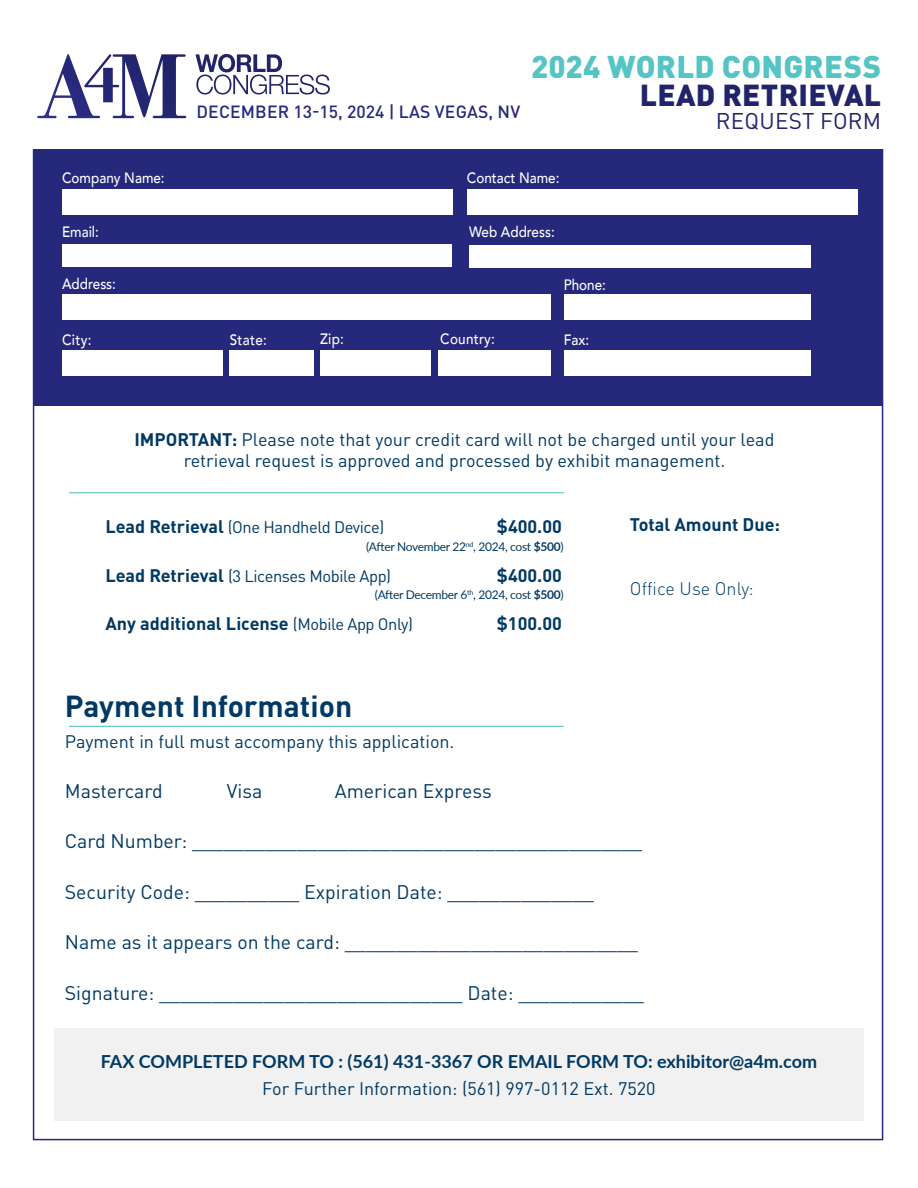
<style>
.page{position:relative;width:918px;height:1188px;background:#fff}
.page>*{position:absolute;margin:0;border:0;box-sizing:border-box;transform-origin:0 0}
.t1{font:900 31.05px "DIN Pro";letter-spacing:.005em;color:#56c4c4}
.t2{font:700 30px "DIN Pro";color:#003963}
.t3{font:900 30px "DIN Pro";letter-spacing:.01em;color:#21246b}
.t4{font:22.5px "DIN Pro";letter-spacing:.01em;color:#21246b}
.t5{font:19.5px "DIN Pro";color:#003963}
.t6{font:18px/21px "DIN Pro";color:#003963;text-align:center}
.t7{font:700 18px "DIN Pro";color:#003963}
.t8{font:700 18px "Lato";color:#003963}
.t9{font:300 18px "DIN Pro";color:#003963}
.t10{font:500 17.55px "DIN Pro";letter-spacing:.01em;color:#272a7c}
.t11{font:16.5px "DIN Pro";letter-spacing:-.025em;color:#003963}
.t12{font:500 15px "Avenir";color:#fff;scale:.9 1}
.t13{font:500 15px "Avenir";letter-spacing:.02em;color:#fff;scale:.9 1}
.t14{font:12px "Lato";letter-spacing:-.025em;color:#003963}
.s1{font-weight:700}
.s2{font-weight:700;font-size:18px}
.s3{font-weight:400;font-size:16.5px}
</style>
<div class="page">
<div style="left:34px;top:150px;width:848px;height:256px;background:#26297b"></div>
<div style="left:54px;top:1028px;width:810px;height:92px;background:#f1f1f1"></div>
<div style="left:63px;top:189px;width:390px;height:26px;background:#fff"></div>
<div style="left:469px;top:245px;width:342px;height:23px;background:#fff"></div>
<div style="left:62px;top:244px;width:390px;height:23px;background:#fff"></div>
<div style="left:467px;top:189px;width:391px;height:26px;background:#fff"></div>
<div style="left:63px;top:294px;width:488px;height:25px;background:#fff"></div>
<div style="left:63px;top:350px;width:160px;height:26px;background:#fff"></div>
<div style="left:564px;top:294px;width:247px;height:25px;background:#fff"></div>
<div style="left:564px;top:350px;width:247px;height:26px;background:#fff"></div>
<div style="left:229px;top:350px;width:85px;height:26px;background:#fff"></div>
<div style="left:321px;top:350px;width:110px;height:26px;background:#fff"></div>
<div style="left:439px;top:350px;width:112px;height:26px;background:#fff"></div>
<hr style="left:69px;top:492px;width:495px;height:1px;background:#56c4c4">
<hr style="left:69px;top:726px;width:495px;height:1px;background:#56c4c4">
<svg style="left:195px;top:54px;width:135px;height:41px"></svg>
<svg style="left:37px;top:54px;width:149px;height:64px"></svg>
<p class="t10" style="left:196px;top:97px;width:325px">DECEMBER 13-15, 2024 | LAS VEGAS, NV</p>
<h1 class="t1" style="left:531px;top:40px;width:351px">2024 WORLD CONGRESS</h1>
<h2 class="t3" style="left:640px;top:70px;width:243px">LEAD RETRIEVAL</h2>
<p class="t4" style="left:716px;top:103px;width:167px">REQUEST FORM</p>
<p class="t12" style="left:62px;top:165px;width:115px">Company Name:</p>
<p class="t12" style="left:467px;top:165px;width:104px">Contact Name:</p>
<p class="t12" style="left:62px;top:219px;width:43px">Email:</p>
<p class="t12" style="left:469px;top:219px;width:97px">Web Address:</p>
<p class="t12" style="left:62px;top:271px;width:61px">Address:</p>
<p class="t12" style="left:564px;top:272px;width:48px">Phone:</p>
<p class="t12" style="left:62px;top:327px;width:34px">City:</p>
<p class="t12" style="left:230px;top:327px;width:43px">State:</p>
<p class="t12" style="left:320px;top:326px;width:28px">Zip:</p>
<p class="t13" style="left:440px;top:325px;width:62px">Country:</p>
<p class="t12" style="left:564px;top:327px;width:30px">Fax:</p>
<p class="t6" style="left:134px;top:427px;width:642px"><span class="s1">IMPORTANT:</span> Please note that your credit card will not be charged until your lead retrieval request is approved and processed by exhibit management.</p>
<p class="t11" style="left:105px;top:514px;width:280px"><span class="s2">Lead Retrieval</span> (One Handheld Device)</p>
<p class="t7" style="left:497px;top:512px;width:67px">$400.00</p>
<p class="t11" style="left:105px;top:563px;width:287px"><span class="s2">Lead Retrieval</span> (3 Licenses Mobile App)</p>
<p class="t7" style="left:497px;top:560px;width:67px">$400.00</p>
<p class="t7" style="left:105px;top:609px;width:309px">Any additional License <span class="s3">(Mobile App Only)</span></p>
<p class="t7" style="left:497px;top:609px;width:67px">$100.00</p>
<p class="t14" style="left:366px;top:538px;width:199px">(After November 22<sup>nd</sup>, 2024, cost <span class="s1">$500</span>)</p>
<p class="t14" style="left:375px;top:586px;width:190px">(After December 6<sup>th</sup>, 2024, cost <span class="s1">$500</span>)</p>
<p class="t7" style="left:630px;top:510px;width:152px">Total Amount Due:</p>
<p class="t9" style="left:630px;top:575px;width:125px">Office Use Only:</p>
<h2 class="t2" style="left:65px;top:682px;width:289px">Payment Information</h2>
<p class="t6" style="left:65px;top:729px;width:391px">Payment in full must accompany this application.</p>
<p class="t5" style="left:65px;top:776px;width:99px">Mastercard</p>
<p class="t5" style="left:227px;top:776px;width:37px">Visa</p>
<p class="t5" style="left:335px;top:776px;width:158px">American Express</p>
<p class="t5" style="left:65px;top:826px;width:579px">Card Number: ___________________________________________</p>
<p class="t5" style="left:65px;top:876px;width:531px">Security Code: __________ Expiration Date: ______________</p>
<p class="t5" style="left:65px;top:927px;width:575px">Name as it appears on the card: ____________________________</p>
<p class="t5" style="left:65px;top:977px;width:581px">Signature: _____________________________ Date: ____________</p>
<p class="t8" style="left:101px;top:1048px;width:718px">FAX COMPLETED FORM TO : (561) 431-3367 OR EMAIL FORM TO: exhibitor@a4m.com</p>
<p class="t6" style="left:262px;top:1076px;width:395px">For Further Information: (561) 997-0112 Ext. 7520</p>
</div>
